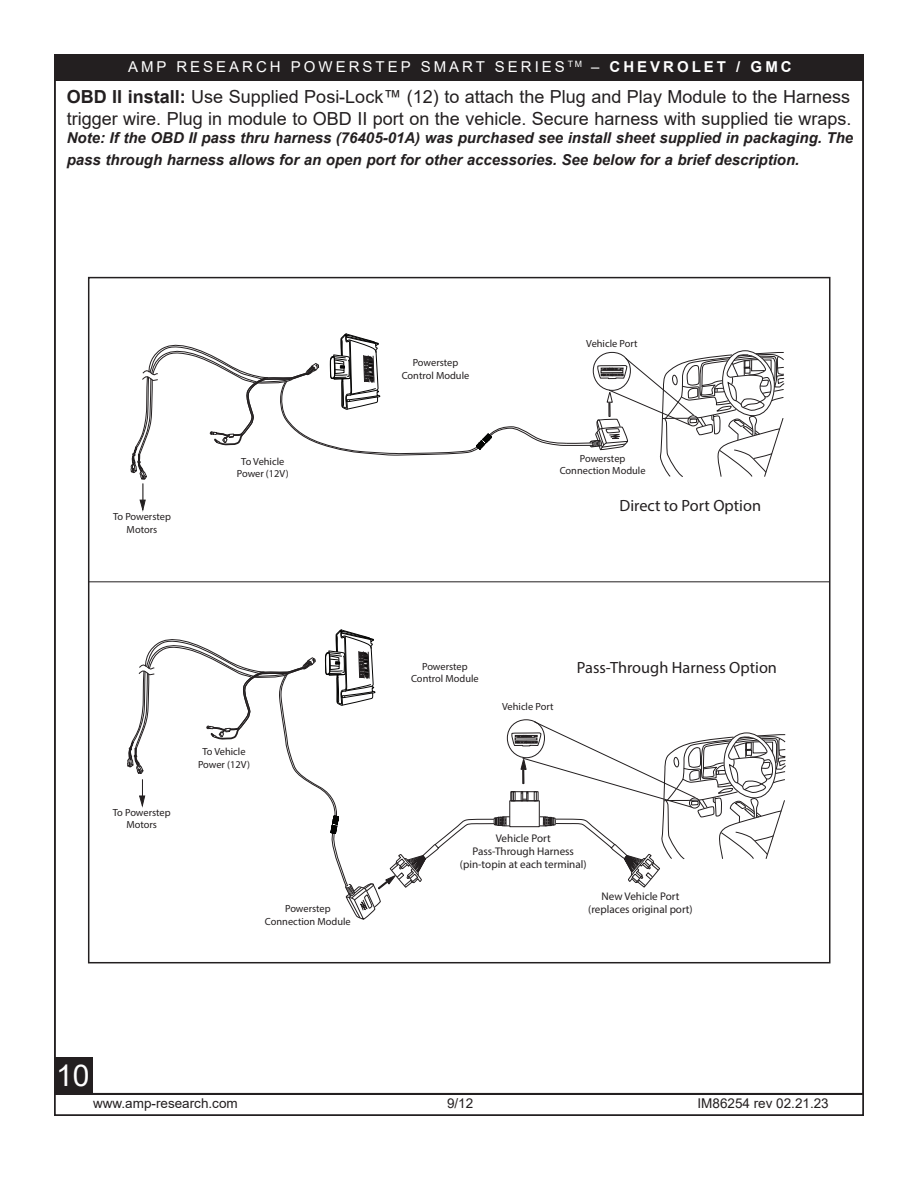
<style>
.page{position:relative;width:918px;height:1188px;background:#fff}
.page>*{position:absolute;margin:0;border:0;box-sizing:border-box;transform-origin:0 0}
.t1{font:30px "Arial";color:#fff}
.t2{font:18px/21.8px "Arial";color:#231f20}
.t3{font:16.35px "Myriad";color:#231f20}
.t4{font:italic 700 15px/21.8px "Arial";color:#231f20}
.t5{font:15px "Arial";letter-spacing:.2em;color:#fff}
.t6{font:13.5px "Arial";color:#231f20}
.t7{font:11.1px/13.4px "Myriad";color:#231f20;text-align:center}
.t8{font:10.35px/12.5px "Myriad";color:#231f20;text-align:center}
.s1{font-weight:700}
</style>
<div class="page">
<div style="left:54px;top:55px;width:809px;height:26px;background:#231f20"></div>
<div style="left:54px;top:1094px;width:810px;height:22px;border:2px solid #231f20"></div>
<div style="left:55px;top:1057px;width:38px;height:36px;background:#231f20"></div>
<hr style="left:89px;top:582px;width:741px;height:1px;background:#231f20">
<svg style="left:127px;top:581px;width:659px;height:339px"></svg>
<svg style="left:130px;top:333px;width:655px;height:179px"></svg>
<h3 class="t5" style="left:128px;top:56px;width:665px">AMP RESEARCH POWERSTEP SMART SERIES <sup>TM</sup> – <span class="s1">CHEVROLET / GMC</span></h3>
<h2 class="t2" style="left:67px;top:86px;width:786px"><span class="s1">OBD II install:</span> Use Supplied Posi-Lock™ (12) to attach the Plug and Play Module to the Harness trigger wire. Plug in module to OBD II port on the vehicle. Secure harness with supplied tie wraps.</h2>
<h3 class="t4" style="left:67px;top:127px;width:788px">Note: If the OBD II pass thru harness (76405-01A) was purchased see install sheet supplied in packaging. The pass through harness allows for an open port for other accessories. See below for a brief description.</h3>
<p class="t8" style="left:113px;top:510px;width:59px">To Powerstep<br>Motors</p>
<p class="t8" style="left:237px;top:455px;width:54px">To Vehicle<br>Power (12V)</p>
<p class="t8" style="left:113px;top:806px;width:59px">To Powerstep<br>Motors</p>
<p class="t8" style="left:198px;top:745px;width:54px">To Vehicle<br>Power (12V)</p>
<p class="t8" style="left:265px;top:902px;width:87px">Powerstep<br>Connection Module</p>
<p class="t8" style="left:402px;top:356px;width:69px">Powerstep<br>Control Module</p>
<p class="t8" style="left:586px;top:337px;width:53px">Vehicle Port</p>
<p class="t8" style="left:560px;top:452px;width:87px">Powerstep<br>Connection Module</p>
<h3 class="t3" style="left:620px;top:496px;width:143px">Direct to Port Option</h3>
<p class="t8" style="left:411px;top:660px;width:69px">Powerstep<br>Control Module</p>
<p class="t8" style="left:502px;top:700px;width:53px">Vehicle Port</p>
<h3 class="t3" style="left:577px;top:658px;width:202px">Pass-Through Harness Option</h3>
<p class="t7" style="left:460px;top:831px;width:128px">Vehicle Port<br>Pass-Through Harness (pin-topin at each terminal)</p>
<p class="t7" style="left:588px;top:889px;width:106px">New Vehicle Port (replaces original port)</p>
<h1 class="t1" style="left:56px;top:1055px;width:35px">10</h1>
<h3 class="t6" style="left:93px;top:1094px;width:146px">www.amp-research.com</h3>
<h3 class="t6" style="left:447px;top:1094px;width:28px">9/12</h3>
<h3 class="t6" style="left:698px;top:1094px;width:133px">IM86254 rev 02.21.23</h3>
</div>
